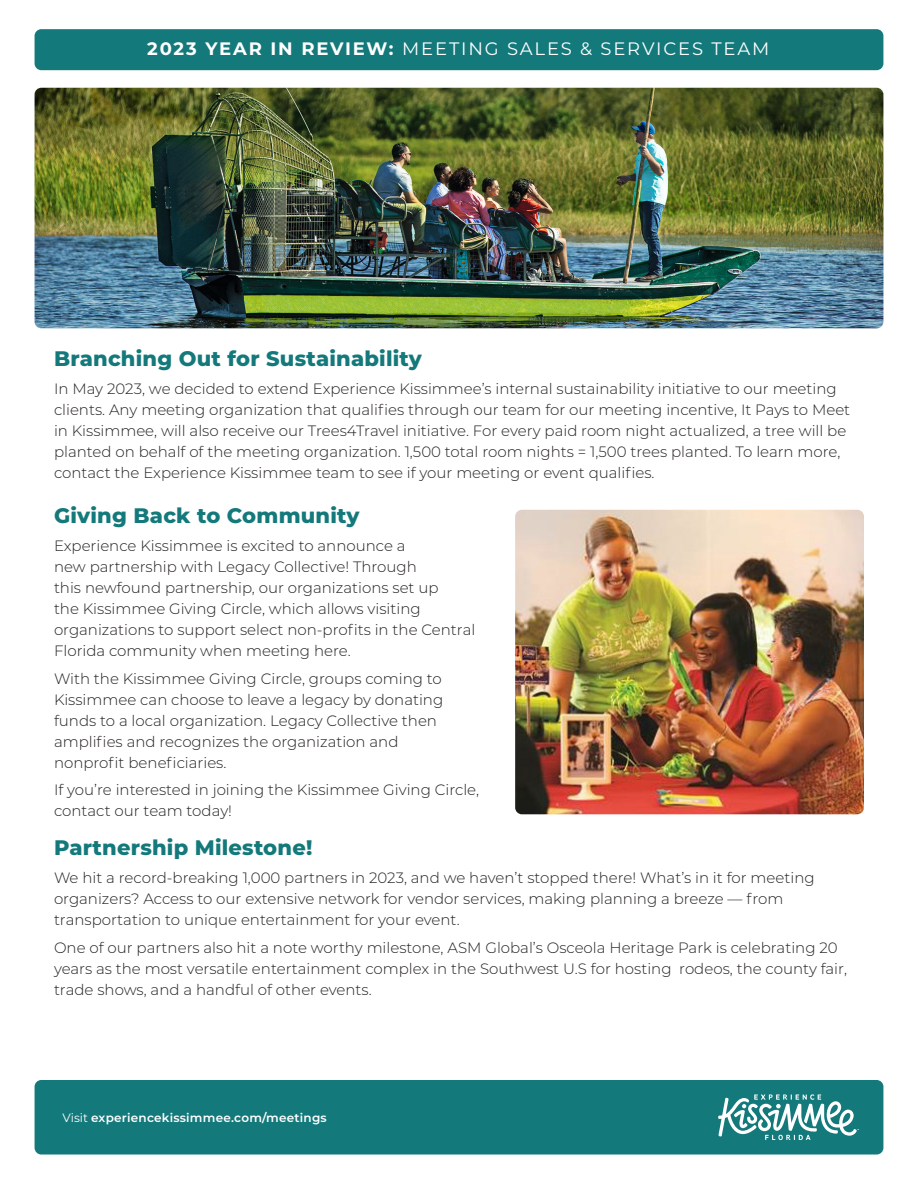
<style>
.page{position:relative;width:918px;height:1188px;background:#fff}
.page>*{position:absolute;margin:0;border:0;box-sizing:border-box;transform-origin:0 0}
.Headings{font:800 21px "Montserrat";letter-spacing:.01em;color:#14797b}
.Body{font:800 21px "Montserrat";letter-spacing:.01em;color:#14797b}
.t1{font:18px "Montserrat";letter-spacing:.1em;color:#fff}
.Body-2{font:300 15px/21px "Montserrat";color:#231f20}
.t2{font:600 12px "Montserrat";letter-spacing:.02em;color:#fff}
.s1{font-weight:700}
.s2{font-weight:400}
</style>
<div class="page">
<div style="left:35px;top:29px;width:848px;height:41px;background:#14797b;border-radius:7px"></div>
<div style="left:35px;top:1080px;width:848px;height:75px;background:#14797b;border-radius:7px"></div>
<svg style="left:718px;top:1094px;width:141px;height:46px"></svg>
<img style="left:35px;top:88px;width:848px;height:240px">
<img style="left:515px;top:510px;width:349px;height:304px">
<p class="t1" style="left:147px;top:37px;width:623px"><span class="s1">2023 YEAR IN REVIEW:</span> MEETING SALES &amp; SERVICES TEAM</p>
<p class="Headings" style="left:54px;top:343px;width:369px">Branching Out for Sustainability</p>
<p class="Body-2" style="left:54px;top:377px;width:798px">In May 2023, we decided to extend Experience Kissimmee’s internal sustainability initiative to our meeting clients. Any meeting organization that qualifies through our team for our meeting incentive, It Pays to Meet in Kissimmee, will also receive our Trees4Travel initiative. For every paid room night actualized, a tree will be planted on behalf of the meeting organization. 1,500 total room nights = 1,500 trees planted. To learn more, contact the Experience Kissimmee team to see if your meeting or event qualifies.</p>
<p class="Body" style="left:54px;top:500px;width:307px">Giving Back to Community</p>
<p class="Body-2" style="left:54px;top:535px;width:423px">Experience Kissimmee is excited to announce a<br>new partnership with Legacy Collective! Through<br>this newfound partnership, our organizations set up<br>the Kissimmee Giving Circle, which allows visiting organizations to support select non-profits in the Central Florida community when meeting here.</p>
<p class="Body-2" style="left:54px;top:667px;width:391px">With the Kissimmee Giving Circle, groups coming to Kissimmee can choose to leave a legacy by donating funds to a local organization. Legacy Collective then amplifies and recognizes the organization and nonprofit beneficiaries.</p>
<p class="Body-2" style="left:54px;top:779px;width:427px">If you’re interested in joining the Kissimmee Giving Circle, contact our team today!</p>
<p class="Headings" style="left:54px;top:832px;width:260px">Partnership Milestone!</p>
<p class="Body-2" style="left:54px;top:867px;width:762px">We hit a record-breaking 1,000 partners in 2023, and we haven’t stopped there! What’s in it for meeting organizers? Access to our extensive network for vendor services, making planning a breeze — from transportation to unique entertainment for your event.</p>
<p class="Body-2" style="left:54px;top:936px;width:795px">One of our partners also hit a note worthy milestone, ASM Global’s Osceola Heritage Park is celebrating 20 years as the most versatile entertainment complex in the Southwest U.S for hosting rodeos, the county fair, trade shows, and a handful of other events.</p>
<p class="t2" style="left:63px;top:1109px;width:266px"><span class="s2">Visit</span> experiencekissimmee.com/meetings</p>
</div>
